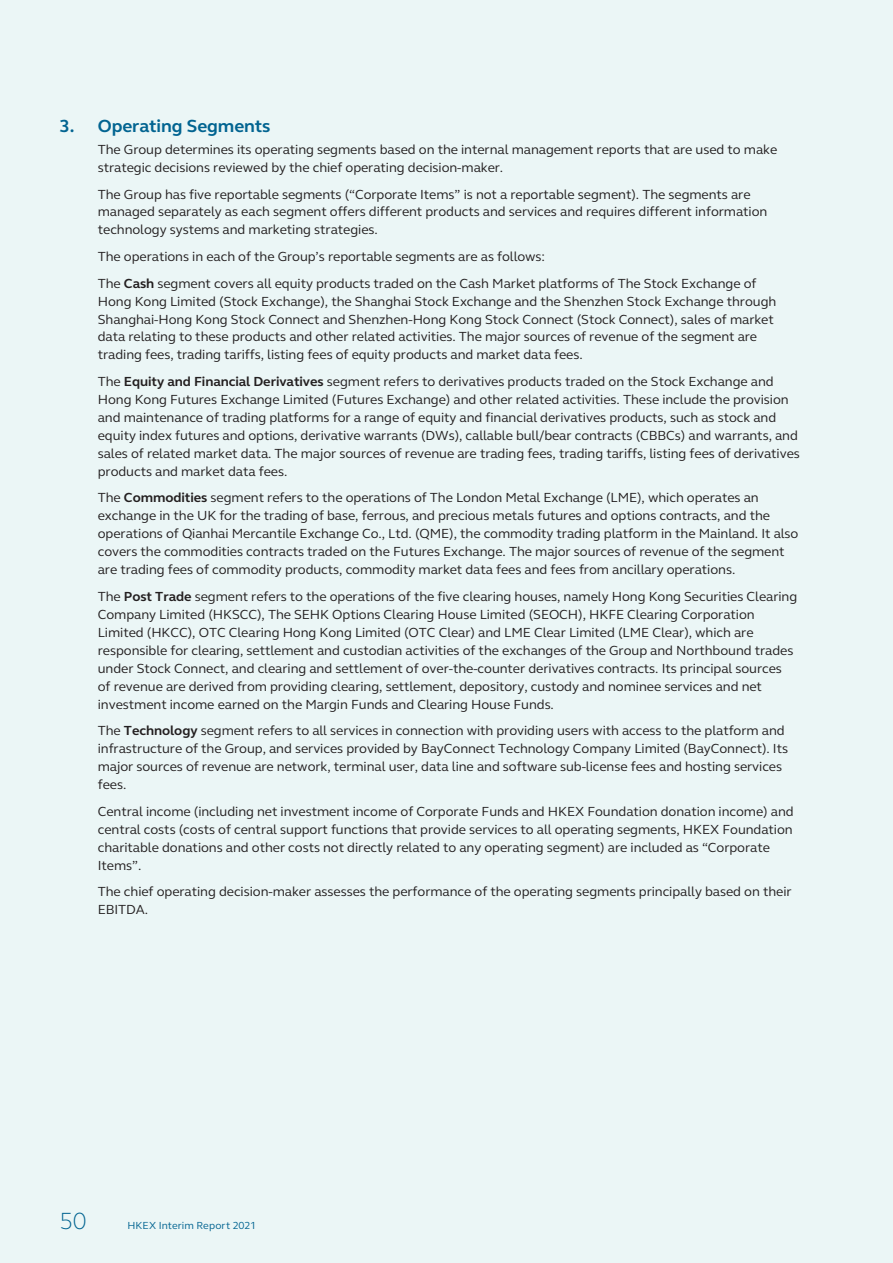
<style>
.page{position:relative;width:893px;height:1263px;background:#ebf6f6}
.page>*{position:absolute;margin:0;border:0;box-sizing:border-box;transform-origin:0 0}
.t1{font:300 24px "FS Elliot Pro";color:#026491}
.t2{font:700 18px "FS Elliot Pro";letter-spacing:-.005em;color:#026491}
.t3{font:13.5px/18px "FS Elliot Pro";letter-spacing:-.005em;color:#231f20}
.t4{font:10.5px "FS Elliot Pro";letter-spacing:.005em;color:#026491}
.s1{font-weight:700}
</style>
<div class="page">
<h2 class="t2" style="left:60px;top:114px;width:213px">3. Operating Segments</h2>
<p class="t3" style="left:98px;top:140px;width:681px">The Group determines its operating segments based on the internal management reports that are used to make strategic decisions reviewed by the chief operating decision-maker.</p>
<p class="t3" style="left:98px;top:185px;width:671px">The Group has five reportable segments (“Corporate Items” is not a reportable segment). The segments are managed separately as each segment offers different products and services and requires different information technology systems and marketing strategies.</p>
<p class="t3" style="left:98px;top:243px;width:660px;line-height:26.5px">The operations in each of the Group’s reportable segments are as follows:<br>The <span class="s1">Cash</span> segment covers all equity products traded on the Cash Market platforms of The Stock Exchange of</p>
<p class="t3" style="left:98px;top:292px;width:680px">Hong Kong Limited (Stock Exchange), the Shanghai Stock Exchange and the Shenzhen Stock Exchange through Shanghai-Hong Kong Stock Connect and Shenzhen-Hong Kong Stock Connect (Stock Connect), sales of market data relating to these products and other related activities. The major sources of revenue of the segment are trading fees, trading tariffs, listing fees of equity products and market data fees.</p>
<p class="t3" style="left:98px;top:372px;width:704px">The <span class="s1">Equity and Financial Derivatives</span> segment refers to derivatives products traded on the Stock Exchange and Hong Kong Futures Exchange Limited (Futures Exchange) and other related activities. These include the provision and maintenance of trading platforms for a range of equity and financial derivatives products, such as stock and equity index futures and options, derivative warrants (DWs), callable bull/bear contracts (CBBCs) and warrants, and sales of related market data. The major sources of revenue are trading fees, trading tariffs, listing fees of derivatives products and market data fees.</p>
<p class="t3" style="left:98px;top:489px;width:702px">The <span class="s1">Commodities</span> segment refers to the operations of The London Metal Exchange (LME), which operates an exchange in the UK for the trading of base, ferrous, and precious metals futures and options contracts, and the operations of Qianhai Mercantile Exchange Co., Ltd. (QME), the commodity trading platform in the Mainland. It also covers the commodities contracts traded on the Futures Exchange. The major sources of revenue of the segment are trading fees of commodity products, commodity market data fees and fees from ancillary operations.</p>
<p class="t3" style="left:98px;top:587px;width:701px">The <span class="s1">Post Trade</span> segment refers to the operations of the five clearing houses, namely Hong Kong Securities Clearing Company Limited (HKSCC), The SEHK Options Clearing House Limited (SEOCH), HKFE Clearing Corporation Limited (HKCC), OTC Clearing Hong Kong Limited (OTC Clear) and LME Clear Limited (LME Clear), which are responsible for clearing, settlement and custodian activities of the exchanges of the Group and Northbound trades under Stock Connect, and clearing and settlement of over-the-counter derivatives contracts. Its principal sources of revenue are derived from providing clearing, settlement, depository, custody and nominee services and net investment income earned on the Margin Funds and Clearing House Funds.</p>
<p class="t3" style="left:98px;top:721px;width:692px">The <span class="s1">Technology</span> segment refers to all services in connection with providing users with access to the platform and infrastructure of the Group, and services provided by BayConnect Technology Company Limited (BayConnect). Its major sources of revenue are network, terminal user, data line and software sub-license fees and hosting services fees.</p>
<p class="t3" style="left:98px;top:802px;width:697px">Central income (including net investment income of Corporate Funds and HKEX Foundation donation income) and central costs (costs of central support functions that provide services to all operating segments, HKEX Foundation charitable donations and other costs not directly related to any operating segment) are included as “Corporate Items”.</p>
<p class="t3" style="left:98px;top:882px;width:695px">The chief operating decision-maker assesses the performance of the operating segments principally based on their<br>EBITDA.</p>
<h1 class="t1" style="left:60px;top:1205px;width:29px">50</h1>
<p class="t4" style="left:128px;top:1218px;width:130px">HKEX Interim Report 2021</p>
</div>
